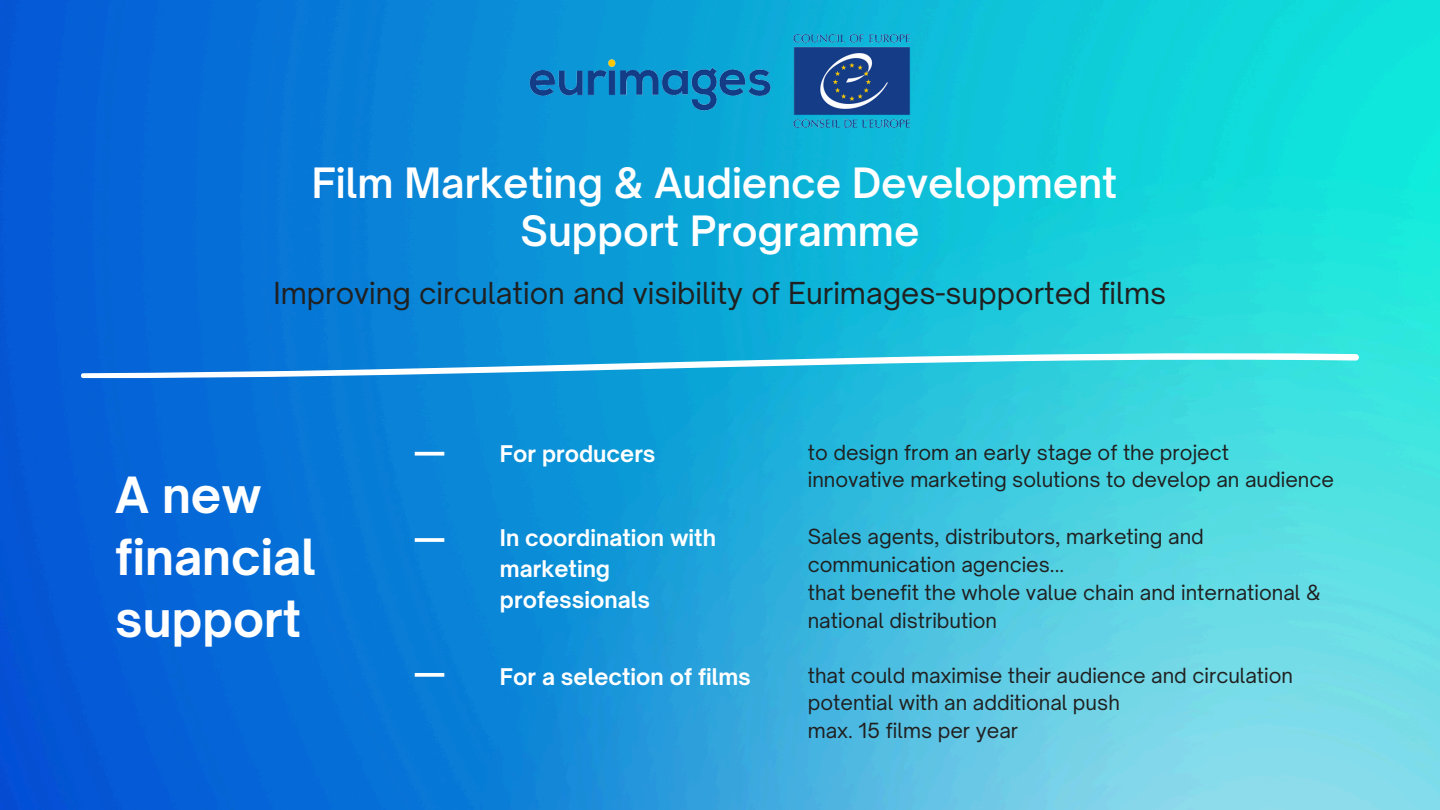
<style>
.page{position:relative;width:1440px;height:810px;background:#fff}
.page>*{position:absolute;margin:0;border:0;box-sizing:border-box;transform-origin:0 0}
.t1{font:700 47.8px/61.9px "Open Sauce One";color:#fff}
.t2{font:600 40px/48px "Open Sauce One";color:#fff;text-align:center}
.t3{font:29px "Open Sauce One";color:#202020}
.t4{font:700 22px/30.8px "Open Sauce One";color:#fff}
.t5{font:20px/27.8px "Open Sauce One";color:#202020}
</style>
<div class="page">
<img style="left:0;top:0;width:1440px;height:810px">
<img style="left:470px;top:0;width:500px;height:178px">
<svg style="left:415px;top:452px;width:29px;height:4px"></svg>
<svg style="left:415px;top:538px;width:29px;height:4px"></svg>
<svg style="left:415px;top:673px;width:29px;height:4px"></svg>
<svg style="left:81px;top:352px;width:1278px;height:26px"></svg>
<h2 class="t2" style="left:312px;top:159px;width:807px">Film Marketing &amp; Audience Development<br>Support Programme</h2>
<h3 class="t3" style="left:274px;top:275px;width:894px">Improving circulation and visibility of Eurimages-supported films</h3>
<p class="t1" style="left:115px;top:464px;width:202px">A new financial support</p>
<h1 class="t4" style="left:500px;top:438px;width:157px">For producers</h1>
<h4 class="t5" style="left:808px;top:438px;width:423px">to design from an early stage of the project</h4>
<p class="t5" style="left:808px;top:466px;width:528px">innovative marketing solutions to develop an audience</p>
<p class="t4" style="left:500px;top:523px;width:218px">In coordination with marketing professionals</p>
<h4 class="t5" style="left:808px;top:523px;width:398px">Sales agents, distributors, marketing and communication agencies...</h4>
<p class="t5" style="left:808px;top:578px;width:514px">that benefit the whole value chain and international &amp; national distribution</p>
<p class="t4" style="left:500px;top:661px;width:253px">For a selection of films</p>
<h4 class="t5" style="left:808px;top:661px;width:487px">that could maximise their audience and circulation potential with an additional push</h4>
<p class="t5" style="left:808px;top:717px;width:212px">max. 15 films per year</p>
</div>
